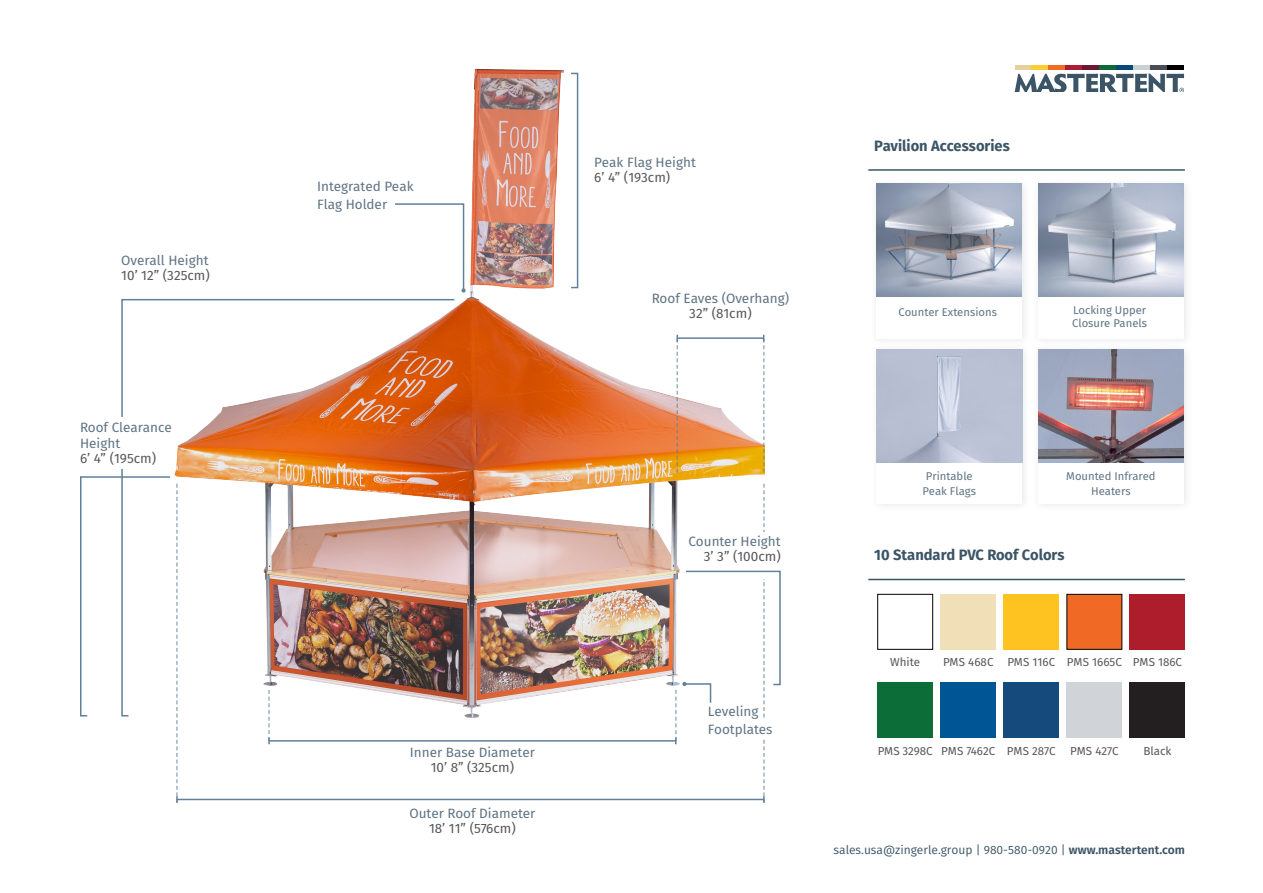
<style>
.page{position:relative;width:1263px;height:893px;background:#fff}
.page>*{position:absolute;margin:0;border:0;box-sizing:border-box;transform-origin:0 0}
.t1{font:700 15px "Fira Sans";color:#3b5566}
.DE_-_Fließtext_9_schwarz_NEU{font:13.5px/15px "Fira Sans";color:#607484}
.t2{font:12px "Fira Sans";color:#3b5566}
.t3{font:11.55px "Fira Sans";color:#57585a}
.DE_-_Copy_Small{font:11.25px/15px "Fira Sans";color:#607484}
.s1{color:#57585a}
.s2{font-weight:600}
</style>
<div class="page">
<hr style="left:177px;top:799px;width:587px;height:1px;background:#618099">
<img style="left:456px;top:68px;width:308px;height:658px">
<hr style="left:269px;top:740px;width:407px;height:2px;background:#618099">
<div style="left:570px;top:73px;width:8px;height:215px;border:2px solid #618099"></div>
<svg style="left:395px;top:203px;width:71px;height:90px"></svg>
<svg style="left:675px;top:690px;width:1px;height:54px"></svg>
<svg style="left:268px;top:717px;width:2px;height:27px"></svg>
<svg style="left:80px;top:476px;width:98px;height:327px"></svg>
<hr style="left:677px;top:337px;width:87px;height:2px;background:#618099">
<svg style="left:676px;top:335px;width:2px;height:138px"></svg>
<svg style="left:763px;top:335px;width:1px;height:138px"></svg>
<img style="left:121px;top:298px;width:335px;height:419px">
<div style="left:106px;top:418px;width:58px;height:51px;background:#fff"></div>
<svg style="left:682px;top:484px;width:99px;height:319px"></svg>
<div style="left:1031px;top:177px;width:162px;height:170px;background:#fbfbfb"></div>
<div style="left:1038px;top:184px;width:146px;height:154px;background:#fff"></div>
<div style="left:869px;top:177px;width:162px;height:170px;background:#fbfbfb"></div>
<div style="left:876px;top:184px;width:146px;height:154px;background:#fff"></div>
<img style="left:876px;top:184px;width:146px;height:113px">
<img style="left:1038px;top:184px;width:146px;height:113px">
<div style="left:870px;top:342px;width:161px;height:171px;background:#fbfbfb"></div>
<div style="left:876px;top:349px;width:146px;height:155px;background:#fff"></div>
<img style="left:876px;top:349px;width:146px;height:113px">
<div style="left:1031px;top:342px;width:162px;height:171px;background:#fbfbfb"></div>
<div style="left:1038px;top:349px;width:146px;height:155px;background:#fff"></div>
<img style="left:1038px;top:349px;width:146px;height:113px">
<hr style="left:1014px;top:65px;width:17px;height:4px;background:#e6d19c">
<hr style="left:1031px;top:65px;width:17px;height:4px;background:#fecd34">
<hr style="left:1048px;top:65px;width:17px;height:4px;background:#f06c26">
<hr style="left:1065px;top:65px;width:17px;height:4px;background:#ac1c33">
<hr style="left:1082px;top:65px;width:17px;height:4px;background:#6e1734">
<hr style="left:1099px;top:65px;width:17px;height:4px;background:#0d6937">
<hr style="left:1116px;top:65px;width:17px;height:4px;background:#09487b">
<hr style="left:1133px;top:65px;width:17px;height:4px;background:#c8d0d2">
<hr style="left:1150px;top:65px;width:17px;height:4px;background:#484d56">
<hr style="left:1167px;top:65px;width:17px;height:4px;background:#000001">
<svg style="left:1014px;top:74px;width:170px;height:18px"></svg>
<div style="left:877px;top:594px;width:56px;height:55px;border:1px solid #000"></div>
<div style="left:941px;top:594px;width:55px;height:55px;background:#f1dfb7"></div>
<div style="left:1004px;top:594px;width:55px;height:55px;background:#fec221"></div>
<div style="left:1067px;top:594px;width:55px;height:55px;background:#f06a25"></div>
<div style="left:1130px;top:594px;width:55px;height:55px;background:#ad1d2c"></div>
<div style="left:878px;top:683px;width:55px;height:55px;background:#0c6d39"></div>
<div style="left:941px;top:683px;width:55px;height:55px;background:#005595"></div>
<div style="left:1004px;top:683px;width:55px;height:55px;background:#144a7c"></div>
<div style="left:1067px;top:683px;width:55px;height:55px;background:#d0d4d8"></div>
<div style="left:1130px;top:683px;width:55px;height:55px;background:#231f20"></div>
<hr style="left:868px;top:169px;width:317px;height:2px;background:#3b5566">
<hr style="left:868px;top:579px;width:317px;height:1px;background:#3b5566">
<p class="DE_-_Fließtext_9_schwarz_NEU" style="left:121px;top:253px;width:90px">Overall Height<br><span class="s1">10’ 12” (325cm)</span></p>
<p class="DE_-_Fließtext_9_schwarz_NEU" style="left:80px;top:419px;width:93px;line-height:15.6px">Roof Clearance<br>Height<br><span class="s1">6’ 4” (195cm)</span></p>
<p class="DE_-_Fließtext_9_schwarz_NEU" style="left:317px;top:177px;width:98px;line-height:18px">Integrated Peak<br>Flag Holder</p>
<p class="DE_-_Fließtext_9_schwarz_NEU" style="left:410px;top:745px;width:127px;text-align:center">Inner Base Diameter<br><span class="s1">10’ 8” (325cm)</span></p>
<p class="DE_-_Fließtext_9_schwarz_NEU" style="left:409px;top:806px;width:128px;text-align:center">Outer Roof Diameter<br><span class="s1">18’ 11” (576cm)</span></p>
<p class="DE_-_Fließtext_9_schwarz_NEU" style="left:594px;top:155px;width:103px">Peak Flag Height<br><span class="s1">6’ 4” (193cm)</span></p>
<p class="DE_-_Fließtext_9_schwarz_NEU" style="left:652px;top:290px;width:139px;text-align:center">Roof Eaves (Overhang)<br><span class="s1">32” (81cm)</span></p>
<p class="t1" style="left:874px;top:135px;width:137px">Pavilion Accessories</p>
<p class="DE_-_Copy_Small" style="left:898px;top:304px;width:100px">Counter Extensions</p>
<p class="DE_-_Copy_Small" style="left:1072px;top:303px;width:76px;line-height:13.5px">Locking Upper<br>Closure Panels</p>
<p class="DE_-_Fließtext_9_schwarz_NEU" style="left:688px;top:534px;width:94px;text-align:right">Counter Height<br><span class="s1">3’ 3” (100cm)</span></p>
<p class="DE_-_Fließtext_9_schwarz_NEU" style="left:708px;top:702px;width:66px;line-height:18px">Leveling<br>Footplates</p>
<p class="DE_-_Copy_Small" style="left:922px;top:468px;width:55px">Printable<br>Peak Flags</p>
<p class="DE_-_Copy_Small" style="left:1066px;top:469px;width:91px;text-align:center">Mounted Infrared<br>Heaters</p>
<p class="t1" style="left:874px;top:544px;width:192px">10 Standard PVC Roof Colors</p>
<p class="t3" style="left:890px;top:654px;width:32px">White</p>
<p class="t3" style="left:943px;top:654px;width:52px">PMS 468C</p>
<p class="t3" style="left:1007px;top:654px;width:49px">PMS 116C</p>
<p class="t3" style="left:1067px;top:654px;width:56px">PMS 1665C</p>
<p class="t3" style="left:1133px;top:654px;width:51px">PMS 186C</p>
<p class="t3" style="left:878px;top:743px;width:56px">PMS 3298C</p>
<p class="t3" style="left:941px;top:743px;width:56px">PMS 7462C</p>
<p class="t3" style="left:1007px;top:743px;width:50px">PMS 287C</p>
<p class="t3" style="left:1070px;top:743px;width:50px">PMS 427C</p>
<p class="t3" style="left:1143px;top:743px;width:30px">Black</p>
<p class="t2" style="left:833px;top:841px;width:353px">sales.usa@zingerle.group | 980-580-0920 | <span class="s2">www.mastertent.com</span></p>
</div>
